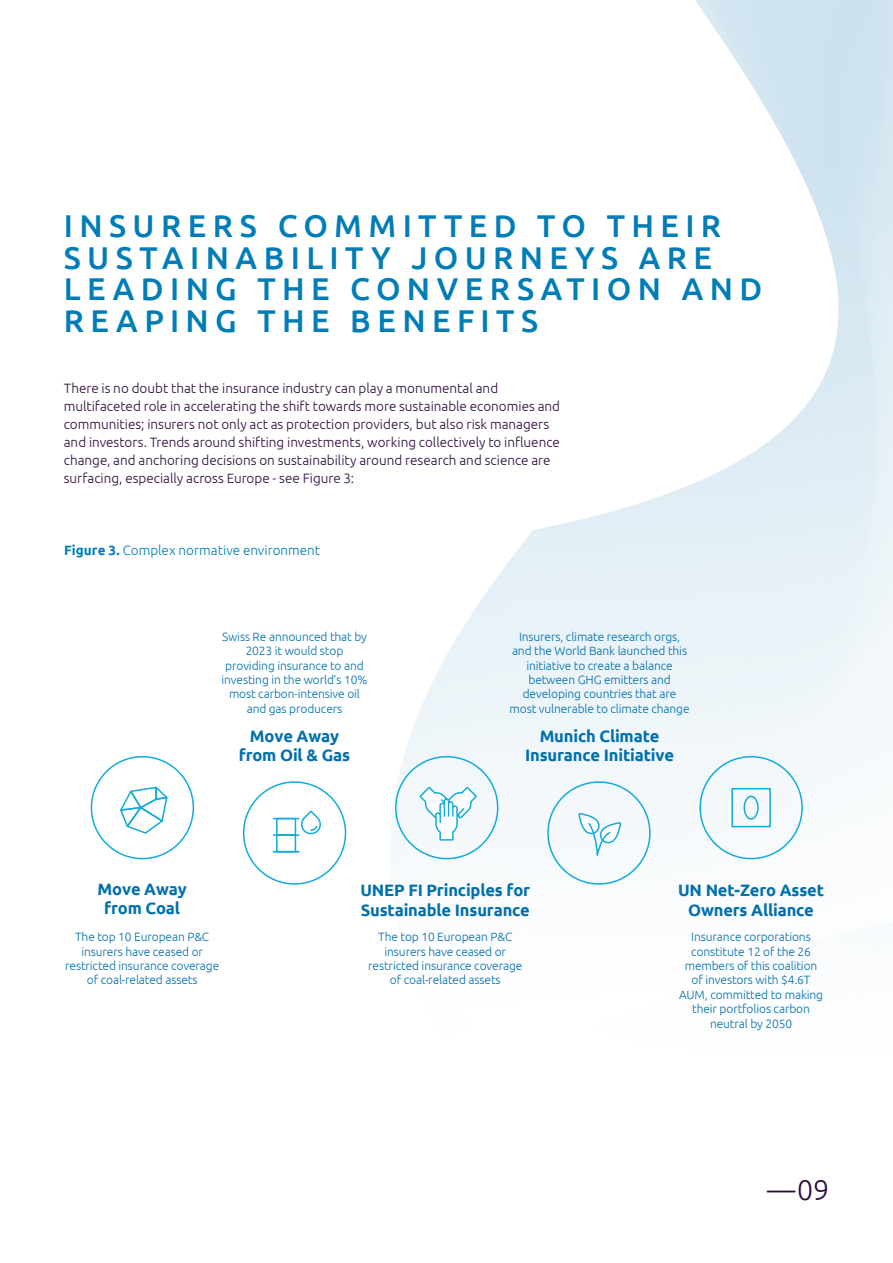
<style>
.page{position:relative;width:893px;height:1263px;background:#fff}
.page>*{position:absolute;margin:0;border:0;box-sizing:border-box;transform-origin:0 0}
.t1{font:500 31.5px/31.5px "Ubuntu";letter-spacing:.205em;color:#007db7}
.t2{font:300 28.5px "Ubuntu";color:#300a3d}
.t3{font:700 16.5px/19.8px "Ubuntu";letter-spacing:-.01em;color:#0070ad;text-align:center}
.t4{font:300 13.5px/18px "Ubuntu";color:#300a3d}
.t5{font:300 13.5px "Ubuntu";color:#007db7}
.t6{font:300 12px/14.4px "Ubuntu";letter-spacing:-.01em;color:#0070ad;text-align:center}
.s1{font-weight:700}
</style>
<div class="page">
<svg style="left:390px;top:0;width:503px;height:881px"></svg>
<div style="left:91px;top:756px;width:103px;height:103px;border:2px solid #12abdb;border-radius:50%"></div>
<div style="left:243px;top:781px;width:103px;height:104px;border:2px solid #12abdb;border-radius:50%"></div>
<div style="left:395px;top:756px;width:103px;height:103px;border:2px solid #12abdb;border-radius:50%"></div>
<div style="left:699px;top:756px;width:104px;height:103px;border:2px solid #12abdb;border-radius:50%"></div>
<svg style="left:120px;top:786px;width:48px;height:48px"></svg>
<svg style="left:273px;top:810px;width:48px;height:27px"></svg>
<hr style="left:273px;top:834px;width:26px;height:2px;background:#12abdb">
<div style="left:276px;top:818px;width:20px;height:18px;border:2px solid #12abdb"></div>
<div style="left:276px;top:834px;width:20px;height:18px;border:2px solid #12abdb"></div>
<svg style="left:420px;top:787px;width:57px;height:54px"></svg>
<svg style="left:578px;top:813px;width:43px;height:72px"></svg>
<div style="left:731px;top:788px;width:40px;height:39px;border:2px solid #12abdb"></div>
<div style="left:743px;top:796px;width:16px;height:24px;border:2px solid #12abdb;border-radius:50%"></div>
<h1 class="t1" style="left:64px;top:209px;width:700px">INSURERS COMMITTED TO THEIR<br>SUSTAINABILITY JOURNEYS ARE<br>LEADING THE CONVERSATION AND<br>REAPING THE BENEFITS</h1>
<p class="t4" style="left:64px;top:378px;width:498px">There is no doubt that the insurance industry can play a monumental and multifaceted role in accelerating the shift towards more sustainable economies and communities; insurers not only act as protection providers, but also risk managers and investors. Trends around shifting investments, working collectively to influence change, and anchoring decisions on sustainability around research and science are surfacing, especially across Europe - see Figure 3:</p>
<p class="t5" style="left:64px;top:542px;width:258px"><span class="s1">Figure 3.</span> Complex normative environment</p>
<p class="t6" style="left:221px;top:629px;width:147px">Swiss Re announced that by<br>2023 it would stop providing insurance to and investing in the world’s 10% most carbon-intensive oil and gas producers</p>
<h3 class="t3" style="left:239px;top:725px;width:113px">Move Away from Oil &amp; Gas</h3>
<p class="t6" style="left:510px;top:629px;width:181px">Insurers, climate research orgs, and the World Bank launched this initiative to create a balance between GHG emitters and developing countries that are most vulnerable to climate change</p>
<h3 class="t3" style="left:525px;top:725px;width:150px">Munich Climate<br>Insurance Initiative</h3>
<h3 class="t3" style="left:98px;top:878px;width:91px">Move Away from Coal</h3>
<p class="t6" style="left:65px;top:929px;width:156px">The top 10 European P&amp;C insurers have ceased or restricted insurance coverage of coal-related assets</p>
<h3 class="t3" style="left:360px;top:880px;width:171px;text-align:left">UNEP FI Principles for<br>Sustainable Insurance</h3>
<p class="t6" style="left:368px;top:929px;width:156px">The top 10 European P&amp;C insurers have ceased or restricted insurance coverage of coal-related assets</p>
<h3 class="t3" style="left:678px;top:880px;width:148px">UN Net-Zero Asset<br>Owners Alliance</h3>
<p class="t6" style="left:679px;top:929px;width:146px">Insurance corporations constitute 12 of the 26 members of this coalition of investors with $4.6T<br>AUM, committed to making their portfolios carbon neutral by 2050</p>
<h2 class="t2" style="left:767px;top:1173px;width:63px">—09</h2>
</div>
